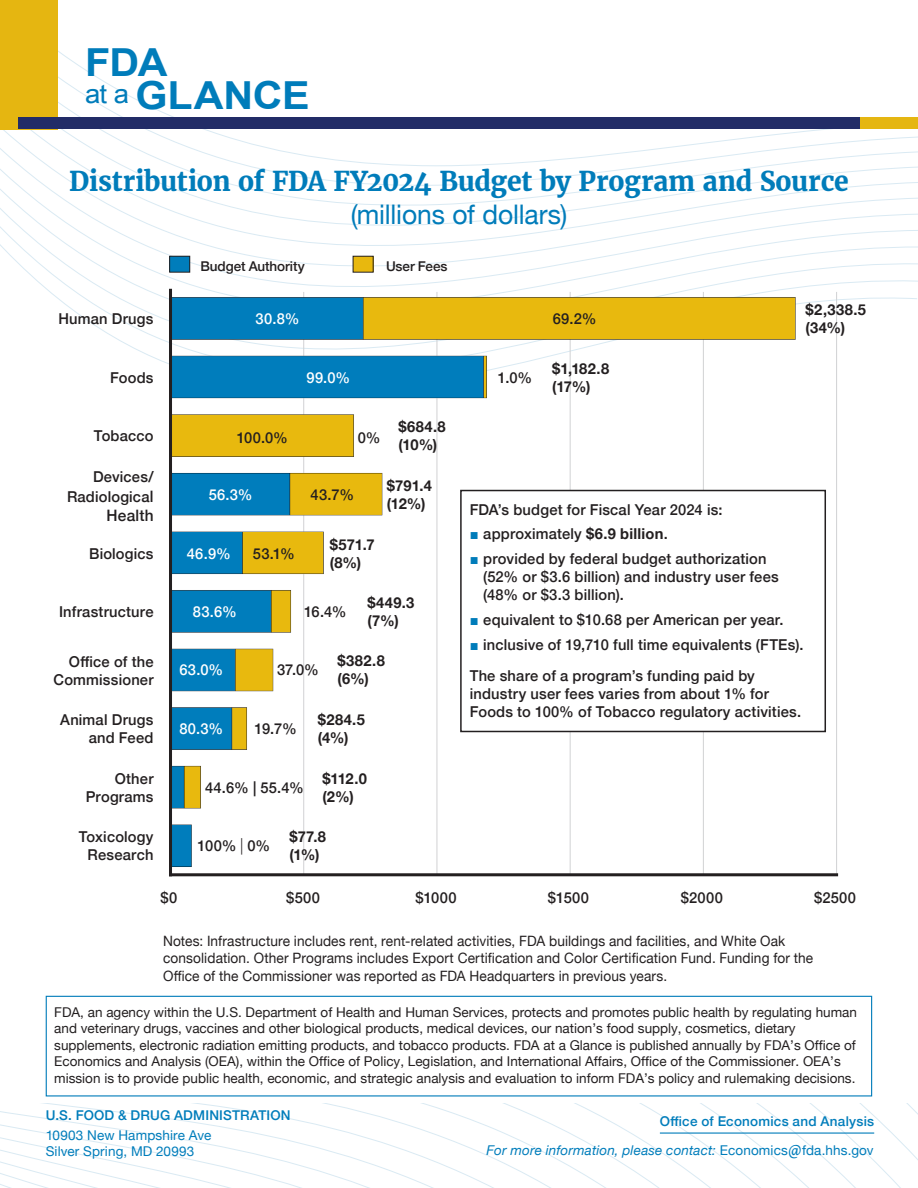
<style>
.page{position:relative;width:918px;height:1188px;background:#fff}
.page>*{position:absolute;margin:0;border:0;box-sizing:border-box;transform-origin:0 0}
.t1{font:700 38.7px/32.7px "Arial";letter-spacing:-.01em;color:#007cba;scale:1.07 1}
.t2{font:700 27px/33px "Merriweather";letter-spacing:-.01em;color:#007cba;text-align:center}
.Text{font:500 15.75px "Helvetica Neue";letter-spacing:.01em;color:#231f20}
.Text-2{font:500 15px/18px "Helvetica Neue";letter-spacing:.015em;color:#231f20;text-align:right}
.Text-3{font:700 15px/18px "Helvetica Neue";letter-spacing:.025em;color:#231f20}
.Text-4{font:500 15px "Helvetica Neue";letter-spacing:.02em;color:#fff}
.t3{font:14.25px/17.2px "Helvetica Neue";letter-spacing:.01em;color:#231f20;scale:.96 1}
.t4{font:13.5px/16.5px "Helvetica Neue";color:#231f20}
.Paragraph_Style_1{font:500 13.5px "Helvetica Neue";letter-spacing:.015em;color:#007dbb}
.t5{font:italic 13.5px "Helvetica Neue";letter-spacing:.01em;color:#007dbb}
.t6{font:13.5px/16.5px "Helvetica Neue";letter-spacing:.01em;color:#007dbb}
.t7{font:500 13.5px "Helvetica Neue";letter-spacing:-.005em;color:#231f20}
.s1{font-family:"Helvetica Neue";font-weight:400}
.s2{font-size:15.75px}
.s3{font-weight:400;font-size:16.5px}
.s4{font-family:"Arial";font-weight:700;color:#007cba}
.s5{font-weight:700}
.s6{font-family:"Helvetica Neuefor SAS"}
.s7{font-style:normal}
.s8{font-family:"Merriweather";font-style:normal}
</style>
<div class="page">
<svg style="left:0;top:1104px;width:918px;height:84px"></svg>
<svg style="left:0;top:51px;width:918px;height:312px"></svg>
<div style="left:0;top:0;width:58px;height:129px;background:#e5b611"></div>
<div style="left:18px;top:117px;width:847px;height:12px;background:#222c67"></div>
<div style="left:860px;top:117px;width:58px;height:12px;background:#e5b611"></div>
<div style="left:46px;top:996px;width:826px;height:100px;border:1px solid #007cba"></div>
<img style="left:166px;top:289px;width:752px;height:588px">
<div style="left:461px;top:491px;width:364px;height:240px;background:#fff"></div>
<div style="left:460px;top:490px;width:366px;height:242px;border:2px solid #231f20"></div>
<hr style="left:171px;top:873px;width:666px;height:3px;background:#231f20">
<div style="left:170px;top:256px;width:20px;height:16px;background:#007dbb"></div>
<div style="left:169px;top:256px;width:21px;height:16px;border:1px solid #231f20"></div>
<div style="left:353px;top:256px;width:20px;height:16px;background:#e8b80e"></div>
<div style="left:353px;top:256px;width:20px;height:16px;border:1px solid #231f20"></div>
<hr style="left:169px;top:290px;width:3px;height:585px;background:#231f20">
<hr style="left:660px;top:1132px;width:214px;height:2px;background:#007dbb">
<h1 class="t1" style="left:85px;top:48px;width:212px">FDA<br><sup>at</sup> <sup>a</sup> GLANCE</h1>
<p class="t2" style="left:69px;top:164px;width:781px">Distribution of FDA FY2024 Budget by Program and Source <span class="s1">(millions of dollars)</span></p>
<p class="t7" style="left:201px;top:255px;width:106px">Budget Authority</p>
<p class="t7" style="left:386px;top:255px;width:63px">User Fees</p>
<p class="Text-4" style="left:256px;top:307px;width:45px">30.8%</p>
<p class="Text-2" style="left:553px;top:309px;width:45px">69.2%</p>
<p class="Text-3" style="left:806px;top:301px;width:62px">$2,338.5 (34%)</p>
<p class="Text-2" style="left:58px;top:309px;width:97px">Human Drugs</p>
<p class="Text-2" style="left:110px;top:367px;width:45px">Foods</p>
<p class="Text-2" style="left:94px;top:426px;width:61px">Tobacco</p>
<p class="Text-2" style="left:67px;top:466px;width:88px;line-height:19.5px">Devices/<br>Radiologica<span class="s2">l</span></p>
<p class="Text" style="left:107px;top:503px;width:48px">Health</p>
<p class="Text-2" style="left:89px;top:543px;width:66px">Biologics</p>
<p class="Text-2" style="left:59px;top:602px;width:96px">Infrastructure</p>
<p class="Text-2" style="left:54px;top:651px;width:102px">Office of the<br>Commissioner</p>
<p class="Text-2" style="left:60px;top:710px;width:95px">Animal Drugs and Feed</p>
<p class="Text-2" style="left:86px;top:768px;width:69px">Other<br>Programs</p>
<p class="Text-2" style="left:79px;top:827px;width:76px;text-align:center">Toxicology<br>Research</p>
<p class="Text-4" style="left:307px;top:366px;width:45px">99.0%</p>
<p class="Text-2" style="left:358px;top:427px;width:24px">0%</p>
<p class="Text-3" style="left:398px;top:418px;width:49px">$684.8 (10%)</p>
<p class="Text-3" style="left:387px;top:477px;width:47px">$791.4 (12%)</p>
<p class="Text-3" style="left:330px;top:536px;width:46px">$571.7 (8%)</p>
<p class="Text-2" style="left:304px;top:602px;width:44px">16.4%</p>
<p class="Text-3" style="left:367px;top:594px;width:48px">$449.3 (7%)</p>
<p class="Text-2" style="left:277px;top:660px;width:43px">37.0%</p>
<p class="Text-3" style="left:337px;top:652px;width:49px">$382.8 (6%)</p>
<p class="Text-2" style="left:254px;top:718px;width:44px">19.7%</p>
<p class="Text-3" style="left:318px;top:711px;width:49px">$284.5 (4%)</p>
<p class="Text-2" style="left:205px;top:777px;width:100px">44.6% | 55.4%</p>
<p class="Text-3" style="left:322px;top:770px;width:46px">$112.0 (2%)</p>
<p class="Text-2" style="left:198px;top:835px;width:74px">100% <span class="s3">|</span> 0%</p>
<p class="Text-3" style="left:289px;top:828px;width:38px">$77.8 (1%)</p>
<p class="Text-2" style="left:237px;top:427px;width:53px">100.0%</p>
<p class="Text-2" style="left:311px;top:485px;width:45px">43.7%</p>
<p class="Text-4" style="left:209px;top:483px;width:45px">56.3%</p>
<p class="Text-4" style="left:187px;top:541px;width:45px">46.9%</p>
<p class="Text-2" style="left:253px;top:543px;width:43px">53.1%</p>
<p class="Text-4" style="left:193px;top:600px;width:45px">83.6%</p>
<p class="Text-4" style="left:179px;top:658px;width:45px">63.0%</p>
<p class="Text-4" style="left:179px;top:717px;width:45px">80.3%</p>
<p class="Text-2" style="left:498px;top:368px;width:36px">1.0%</p>
<p class="Text-3" style="left:552px;top:360px;width:59px">$1,182.8 (17%)</p>
<p class="Text-2" style="left:470px;top:499px;width:254px">FDA’s budget for Fiscal Year 2024 is:</p>
<p class="Text-2" style="left:470px;top:524px;width:200px"><span class="s4">■</span> approximately <span class="s5">$6.9 billion</span>.</p>
<p class="Text-2" style="left:483px;top:549px;width:297px;text-align:left;text-indent:-14px"><span class="s4">■</span> provided by federal budget authorization (52% or $3.6 billion) and industry user fees (48% or $3.3 billion).</p>
<p class="Text-2" style="left:470px;top:609px;width:315px"><span class="s4">■</span> equivalent to $10.68 per American per year.</p>
<p class="Text-2" style="left:470px;top:634px;width:335px"><span class="s4">■</span> inclusive of 19,710 full time equivalents (FTEs).</p>
<p class="Text-2" style="left:470px;top:666px;width:333px;text-align:left">The share of a program’s funding paid by industry user fees varies from about 1% for<br>Foods to 100% of Tobacco regulatory activities.</p>
<p class="Text-2" style="left:161px;top:887px;width:18px">$0</p>
<p class="Text-2" style="left:286px;top:887px;width:35px">$500</p>
<p class="Text-2" style="left:415px;top:887px;width:43px">$1000</p>
<p class="Text-2" style="left:548px;top:887px;width:42px">$1500</p>
<p class="Text-2" style="left:681px;top:887px;width:44px">$2000</p>
<p class="Text-2" style="left:814px;top:887px;width:43px">$2500</p>
<p class="t3" style="left:163px;top:933px;width:679px">Notes: Infrastructure includes rent, rent-related activities, FDA buildings and facilities, and White Oak consolidation. Other Programs includes Export Certification and Color Certification Fund. Funding for the<br>Office of the Commissioner was reported as FDA Headquarters in previous years.</p>
<p class="t4" style="left:54px;top:1005px;width:804px">FDA, an agency within the U.S. Department of Health and Human Services, protects <span class="s6">and promotes</span> public health by regulating human and veterinary drugs, vaccines and other biological products, medical devices, our nation’s food supply, cosmetics, dietary supplements, electronic radiation emitting products, and tobacco products. FDA at a Glance is published annually by FDA’s Office of Economics and Analysis (OEA), within the Office of Policy, Legislation, and International Affairs, Office of the Commissioner. OEA’s mission is to provide public health, economic, and strategic analysis and evaluation to inform FDA’s policy and rulemaking decisions.</p>
<p class="Paragraph_Style_1" style="left:46px;top:1105px;width:246px">U.S. FOOD &amp; DRUG ADMINISTRATION</p>
<p class="t6" style="left:46px;top:1128px;width:167px">10903 New Hampshire Ave<br>Silver Spring, MD 20993</p>
<p class="Paragraph_Style_1" style="left:660px;top:1110px;width:216px">Office of Economics and Analysis</p>
<p class="t5" style="left:487px;top:1141px;width:389px">For more information, please contact: <span class="s7">Economics</span><span class="s8">@</span><span class="s7">fda.hhs.gov</span></p>
</div>
